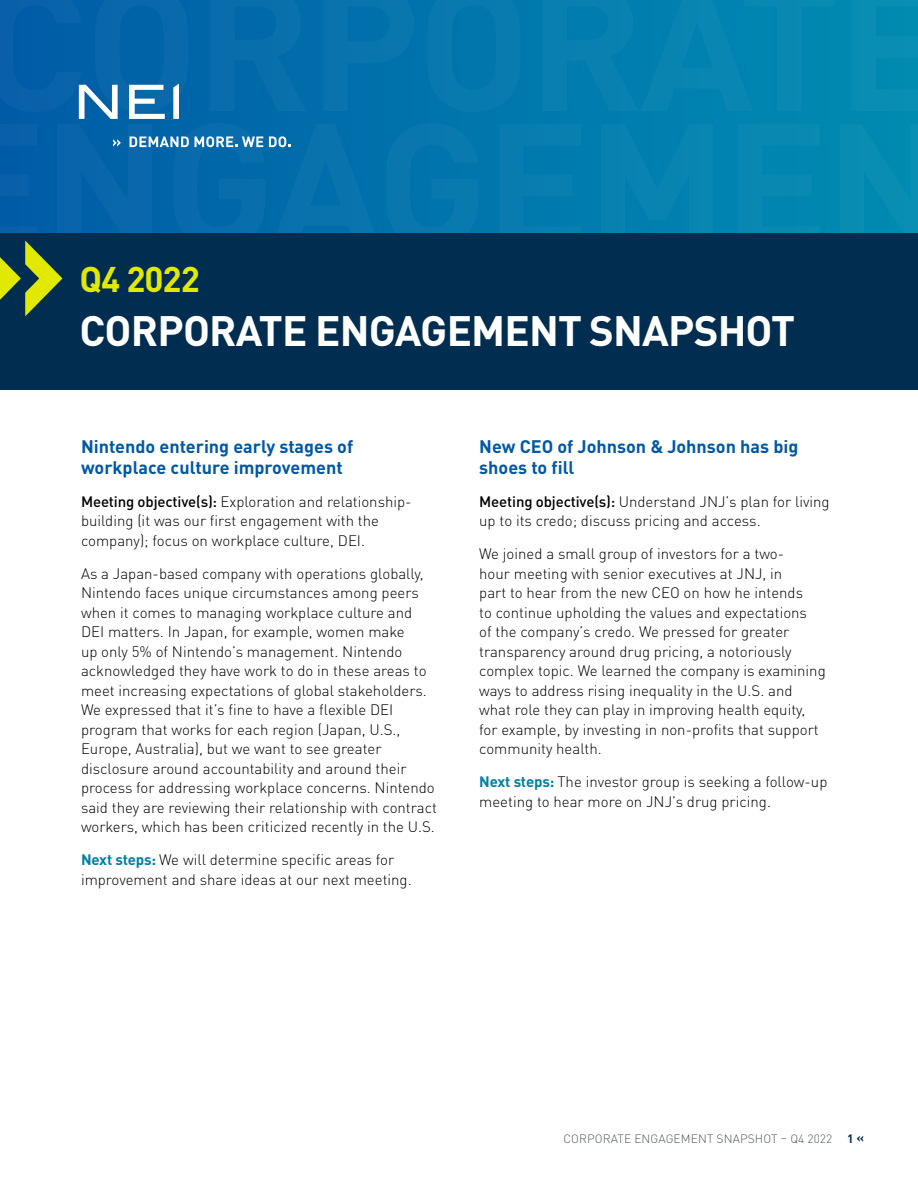
<style>
.page{position:relative;width:918px;height:1188px;background:#fff}
.page>*{position:absolute;margin:0;border:0;box-sizing:border-box;transform-origin:0 0}
.Title1{font:700 42px "DIN Pro";letter-spacing:-.02em;color:#fff}
.Title1-2{font:700 35.25px "DIN Pro";letter-spacing:-.03em;color:#e1e900}
.Subhead__2{font:700 18px/21px "DIN Pro";color:#0058a6}
.Body_copy{font:700 18px/21px "DIN Pro";color:#0058a6}
.Body_copy-2{font:300 15px/19.5px "DIN Pro";color:#000}
.t1{font:300 12px "DIN Pro";letter-spacing:.01em;color:#53595f}
.s1{font-weight:500}
.s2{font-weight:700;color:#0080a6}
.s3{font-weight:700;color:#002d50}
</style>
<div class="page">
<div style="left:0;top:0;width:918px;height:249px;background:linear-gradient(to right,#005ca6,#008db2)"></div>
<svg style="left:0;top:123px;width:918px;height:110px"></svg>
<svg style="left:0;top:0;width:918px;height:112px"></svg>
<div style="left:0;top:233px;width:918px;height:157px;background:#002d50"></div>
<svg style="left:173px;top:84px;width:6px;height:35px"></svg>
<svg style="left:79px;top:85px;width:39px;height:34px"></svg>
<svg style="left:129px;top:85px;width:36px;height:34px"></svg>
<svg style="left:113px;top:139px;width:8px;height:8px"></svg>
<svg style="left:130px;top:137px;width:59px;height:10px"></svg>
<svg style="left:195px;top:136px;width:68px;height:11px"></svg>
<svg style="left:269px;top:136px;width:21px;height:11px"></svg>
<svg style="left:0;top:241px;width:62px;height:75px"></svg>
<h1 class="Title1-2" style="left:79px;top:252px;width:122px">Q4 2022</h1>
<h1 class="Title1" style="left:79px;top:298px;width:717px">CORPORATE ENGAGEMENT SNAPSHOT</h1>
<p class="Subhead__2" style="left:81px;top:435px;width:274px">Nintendo entering early stages of workplace culture improvement</p>
<p class="Body_copy-2" style="left:81px;top:491px;width:332px"><span class="s1">Meeting objective(s):</span> Exploration and relationship&shy;building (it was our first engagement with the company); focus on workplace culture, DEI.</p>
<p class="Body_copy-2" style="left:81px;top:563px;width:357px">As a Japan-based company with operations globally, Nintendo faces unique circumstances among peers when it comes to managing workplace culture and DEI matters. In Japan, for example, women make<br>up only 5% of Nintendo’s management. Nintendo acknowledged they have work to do in these areas to meet increasing expectations of global stakeholders.<br>We expressed that it’s fine to have a flexible DEI program that works for each region (Japan, U.S., Europe, Australia), but we want to see greater disclosure around accountability and around their process for addressing workplace concerns. Nintendo said they are reviewing their relationship with contract workers, which has been criticized recently in the U.S.</p>
<p class="Body_copy-2" style="left:81px;top:849px;width:332px"><span class="s2">Next steps:</span> We will determine specific areas for improvement and share ideas at our next meeting.</p>
<p class="Body_copy" style="left:479px;top:435px;width:321px">New CEO of Johnson &amp; Johnson has big shoes to fill</p>
<p class="Body_copy-2" style="left:479px;top:491px;width:352px"><span class="s1">Meeting objective(s):</span> Understand JNJ’s plan for living up to its credo; discuss pricing and access.</p>
<p class="Body_copy-2" style="left:479px;top:543px;width:348px">We joined a small group of investors for a two-<br>hour meeting with senior executives at JNJ, in<br>part to hear from the new CEO on how he intends<br>to continue upholding the values and expectations<br>of the company’s credo. We pressed for greater transparency around drug pricing, a notoriously complex topic. We learned the company is examining ways to address rising inequality in the U.S. and what role they can play in improving health equity, for example, by investing in non-profits that support community health.</p>
<p class="Body_copy-2" style="left:479px;top:771px;width:350px"><span class="s2">Next steps:</span> The investor group is seeking a follow-up meeting to hear more on JNJ’s drug pricing.</p>
<p class="t1" style="left:564px;top:1130px;width:302px">CORPORATE ENGAGEMENT SNAPSHOT – Q4 2022 <span class="s3">1 «</span></p>
</div>
